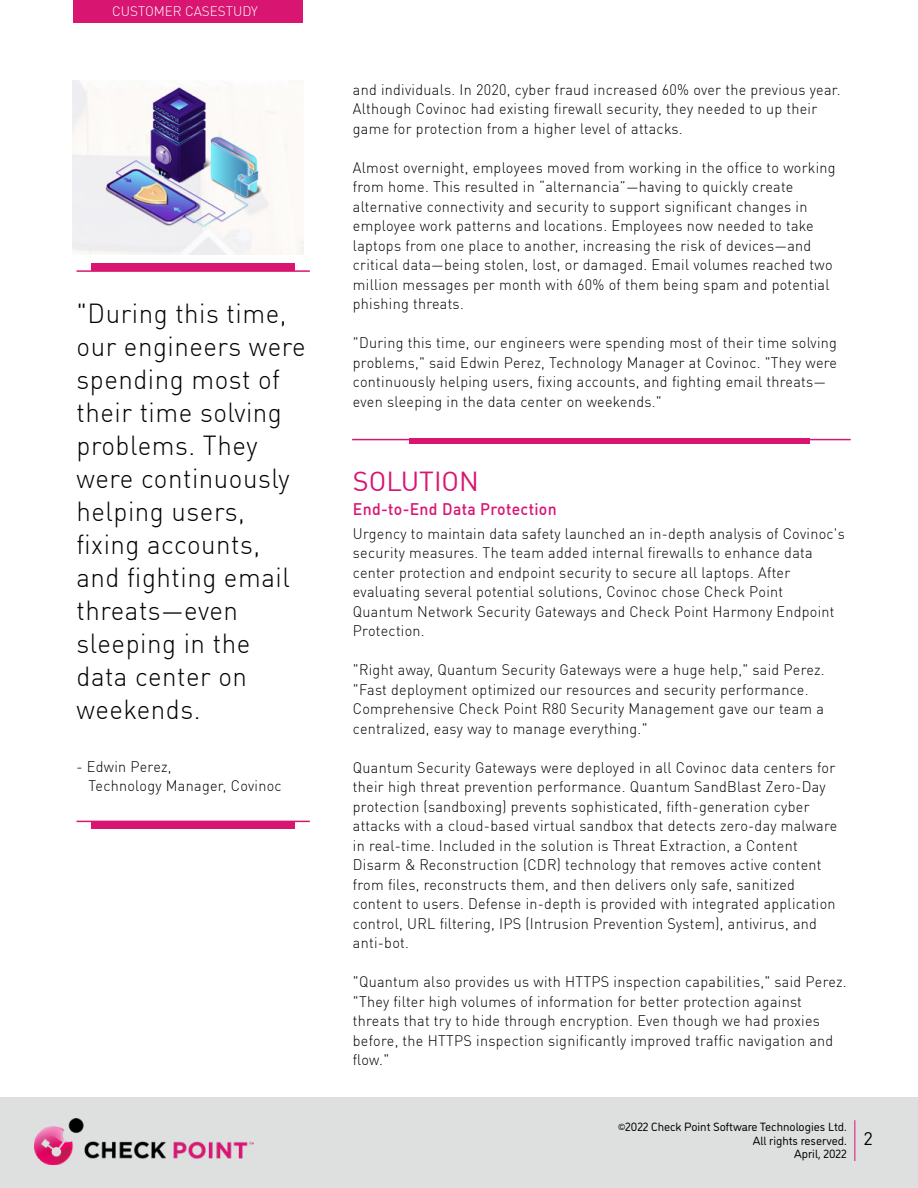
<style>
.page{position:relative;width:918px;height:1188px;background:#fff}
.page>*{position:absolute;margin:0;border:0;box-sizing:border-box;transform-origin:0 0}
.t1{font:300 27px/33px "DIN Pro";letter-spacing:.02em;color:#000;scale:.96 1}
.t2{font:27px "DIN Pro";color:#d91572}
.t3{font:18px "DIN Pro";color:#000}
.t4{font:500 16.5px "DIN Pro";letter-spacing:.02em;color:#d91572;scale:.96 1}
.t5{font:300 15px/19.5px "DIN Pro";letter-spacing:.02em;color:#000;scale:.96 1}
.t6{font:300 13.5px "DIN Pro";color:#fff}
.t7{font:12px/13.5px "DI Nosaur";color:#000;text-align:right}
.t8{font:9px "DI Nosaur";color:#000}
</style>
<div class="page">
<div style="left:0;top:1097px;width:918px;height:91px;background:#dee0e0"></div>
<hr style="left:854px;top:1120px;width:1px;height:41px;background:#d91572">
<div style="left:73px;top:0;width:230px;height:23px;background:#d91572"></div>
<img style="left:34px;top:1118px;width:219px;height:47px">
<div style="left:92px;top:263px;width:203px;height:7px;background:#d91572"></div>
<div style="left:92px;top:821px;width:203px;height:8px;background:#d91572"></div>
<hr style="left:77px;top:270px;width:233px;height:2px;background:#d91572">
<hr style="left:77px;top:821px;width:233px;height:1px;background:#d91572">
<div style="left:410px;top:439px;width:400px;height:5px;background:#d91572"></div>
<hr style="left:352px;top:439px;width:499px;height:1px;background:#d91572">
<img style="left:72px;top:80px;width:231px;height:174px">
<p class="t6" style="left:112px;top:1px;width:147px">CUSTOMER CASESTUDY</p>
<h1 class="t1" style="left:77px;top:295px;width:240px">"During this time, our engineers were spending most of their time solving problems. They were continuously helping users, fixing accounts, and fighting email threats—even sleeping in the data center on weekends.</h1>
<p class="t5" style="left:88px;top:755px;width:203px;text-indent:-12px">- Edwin Perez,<br>Technology Manager, Covinoc</p>
<p class="t5" style="left:353px;top:78px;width:510px">and individuals In. 2020, cyber fraud increased 60% over the previous year.<br>Although Covinoc had existing firewall security, they needed to up their game for protection from a higher level of attacks.</p>
<p class="t5" style="left:353px;top:156px;width:504px">Almost overnight, employees moved from working in the office to working from home. This resulted in “alternancia”—having to quickly create alternative connectivity and security to support significant changes in employee work patterns and locations. Employees now needed to take laptops from one place to another, increasing the risk of devices—and critical data—being stolen, lost, or damaged. Email volumes reached two million messages per month with 60% of them being spam and potential phishing threats.</p>
<p class="t5" style="left:353px;top:332px;width:506px">"During this time, our engineers were spending most of their time solving problems," said Edwin Perez, Technology Manager at Covinoc ". They were continuously helping users, fixing accounts, and fighting email threats— even sleeping in the data center on weekends ".</p>
<h1 class="t2" style="left:353px;top:460px;width:128px">SOLUTION</h1>
<p class="t4" style="left:353px;top:496px;width:214px">End-to-End Data Protection</p>
<p class="t5" style="left:353px;top:522px;width:514px">Urgency to maintain data safety launched an in-depth analysis of Covinoc s' security measures. The team added internal firewalls to enhance data center protection and endpoint security to secure all laptops. After evaluating several potential solutions, Covinoc chose Check Point Quantum Network Security Gateways and Check Point Harmony Endpoint Protection.</p>
<p class="t5" style="left:353px;top:659px;width:493px">"Right away, Quantum Security Gateways were a huge help," said Perez. "Fast deployment optimized our resources and security performance.<br>Comprehensive Check Point R80 Security Management gave our team a centralized, easy way to manage everything ".</p>
<p class="t5" style="left:353px;top:756px;width:506px">Quantum Security Gateways were deployed in all Covinoc data centers for their high threat prevention performance. Quantum SandBlast Zero-Day protection (sandboxing) prevents sophisticated, fifth-generation cyber attacks with a cloud-based virtual sandbox that detects zero-day malware in real-time. Included in the solution is Threat Extraction a, Content Disarm &amp; Reconstruction (CDR) technology that removes active content from files, reconstructs them, and then delivers only safe, sanitized content to users. Defense in-depth is provided with integrated application control, URL filtering, IPS (Intrusion Prevention System ,) antivirus, and anti-bot.</p>
<p class="t5" style="left:353px;top:971px;width:516px">"Quantum also provides us with HTTPS inspection capabilities," said Perez. "They filter high volumes of information for better protection against threats that try to hide through encryption. Even though we had proxies before, the HTTPS inspection significantly improved traffic navigation and flow ".</p>
<p class="t7" style="left:625px;top:1120px;width:223px">2022 Check Point Software Technologies Ltd.</p>
<p class="t8" style="left:618px;top:1120px;width:9px">©</p>
<p class="t7" style="left:753px;top:1133px;width:95px">All rights reserved.<br>April, 2022</p>
<p class="t3" style="left:864px;top:1125px;width:11px">2</p>
</div>
